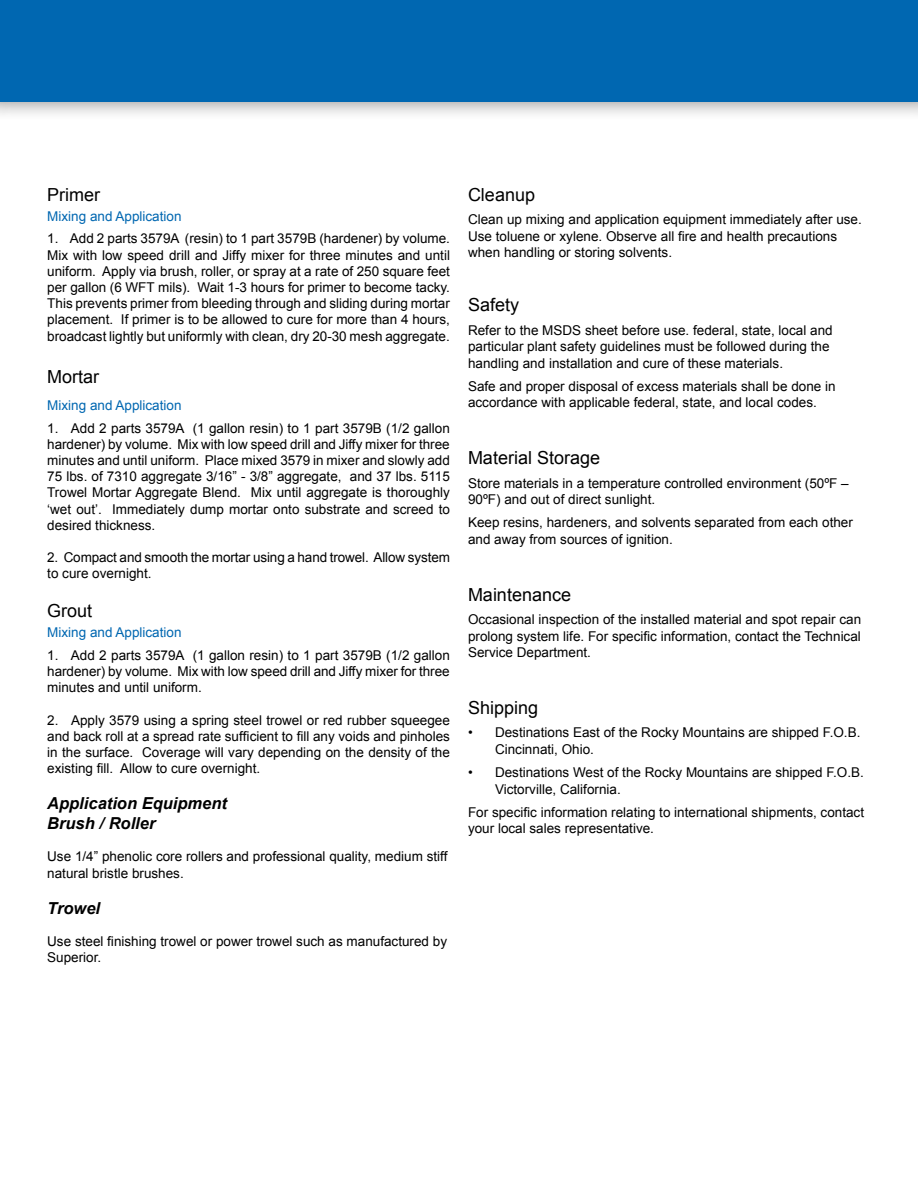
<style>
.page{position:relative;width:918px;height:1188px;background:#fff}
.page>*{position:absolute;margin:0;border:0;box-sizing:border-box;transform-origin:0 0}
.t1{font:18px "Arial";color:#000}
.t2{font:italic 700 16.5px/19.8px "Arial";color:#000}
.t3{font:13.5px/16.2px "Arial";color:#000}
.t4{font:13.5px "Arial";color:#0067b1}
</style>
<div class="page">
<div style="left:0;top:0;width:918px;height:121px;background:#000;opacity:.49"></div>
<div style="left:0;top:0;width:918px;height:102px;background:#0067b1"></div>
<h1 class="t1" style="left:47px;top:183px;width:54px">Primer</h1>
<p class="t4" style="left:47px;top:207px;width:136px">Mixing and Application</p>
<p class="t3" style="left:47px;top:231px;width:404px;text-align:justify">1. Add 2 parts 3579A (resin) to 1 part 3579B (hardener) by volume.<br>Mix with low speed drill and Jiffy mixer for three minutes and until uniform. Apply via brush, roller, or spray at a rate of 250 square feet per gallon (6 WFT mils). Wait 1-3 hours for primer to become tacky.<br>This prevents primer from bleeding through and sliding during mortar placement. If primer is to be allowed to cure for more than 4 hours, broadcast lightly but uniformly with clean, dry 20-30 mesh aggregate.</p>
<h1 class="t1" style="left:47px;top:365px;width:54px">Mortar</h1>
<p class="t4" style="left:47px;top:396px;width:136px">Mixing and Application</p>
<p class="t3" style="left:47px;top:420px;width:404px;text-align:justify">1. Add 2 parts 3579A (1 gallon resin) to 1 part 3579B (1/2 gallon hardener) by volume. Mix with low speed drill and Jiffy mixer for three minutes and until uniform. Place mixed 3579 in mixer and slowly add 75 lbs. of 7310 aggregate 3/16” - 3/8” aggregate, and 37 lbs. 5115<br>Trowel Mortar Aggregate Blend. Mix until aggregate is thoroughly ‘wet out’. Immediately dump mortar onto substrate and screed to desired thickness.</p>
<p class="t3" style="left:47px;top:550px;width:404px">2. Compact and smooth the mortar using a hand trowel. Allow system to cure overnight.</p>
<h1 class="t1" style="left:47px;top:599px;width:47px">Grout</h1>
<p class="t4" style="left:47px;top:623px;width:136px">Mixing and Application</p>
<p class="t3" style="left:47px;top:647px;width:404px;text-align:justify">1. Add 2 parts 3579A (1 gallon resin) to 1 part 3579B (1/2 gallon hardener) by volume. Mix with low speed drill and Jiffy mixer for three minutes and until uniform.</p>
<p class="t3" style="left:47px;top:712px;width:404px;text-align:justify">2. Apply 3579 using a spring steel trowel or red rubber squeegee and back roll at a spread rate sufficient to fill any voids and pinholes in the surface. Coverage will vary depending on the density of the existing fill. Allow to cure overnight.</p>
<p class="t2" style="left:47px;top:794px;width:181px">Application Equipment<br>Brush / Roller</p>
<p class="t3" style="left:47px;top:849px;width:402px">Use 1/4” phenolic core rollers and professional quality, medium stiff natural bristle brushes.</p>
<p class="t2" style="left:47px;top:899px;width:54px">Trowel</p>
<p class="t3" style="left:47px;top:933px;width:401px">Use steel finishing trowel or power trowel such as manufactured by<br>Superior.</p>
<h1 class="t1" style="left:468px;top:183px;width:69px">Cleanup</h1>
<p class="t3" style="left:468px;top:211px;width:395px">Clean up mixing and application equipment immediately after use.<br>Use toluene or xylene. Observe all fire and health precautions when handling or storing solvents.</p>
<h1 class="t1" style="left:468px;top:293px;width:53px">Safety</h1>
<p class="t3" style="left:468px;top:322px;width:366px">Refer to the MSDS sheet before use. federal, state, local and particular plant safety guidelines must be followed during the handling and installation and cure of these materials.</p>
<p class="t3" style="left:468px;top:378px;width:369px">Safe and proper disposal of excess materials shall be done in accordance with applicable federal, state, and local codes.</p>
<h1 class="t1" style="left:468px;top:446px;width:134px">Material Storage</h1>
<p class="t3" style="left:468px;top:475px;width:382px">Store materials in a temperature controlled environment (50ºF –<br>90ºF) and out of direct sunlight.</p>
<p class="t3" style="left:468px;top:514px;width:386px">Keep resins, hardeners, and solvents separated from each other and away from sources of ignition.</p>
<h1 class="t1" style="left:468px;top:583px;width:105px">Maintenance</h1>
<p class="t3" style="left:468px;top:611px;width:395px;text-align:justify">Occasional inspection of the installed material and spot repair can prolong system life. For specific information, contact the Technical Service Department.</p>
<h1 class="t1" style="left:468px;top:696px;width:72px">Shipping</h1>
<p class="t3" style="left:495px;top:724px;width:367px;text-indent:-27px">• Destinations East of the Rocky Mountains are shipped F.O.B.<br>Cincinnati, Ohio.</p>
<p class="t3" style="left:495px;top:764px;width:370px;text-indent:-27px">• Destinations West of the Rocky Mountains are shipped F.O.B.<br>Victorville, California.</p>
<p class="t3" style="left:468px;top:804px;width:398px">For specific information relating to international shipments, contact your local sales representative.</p>
</div>
